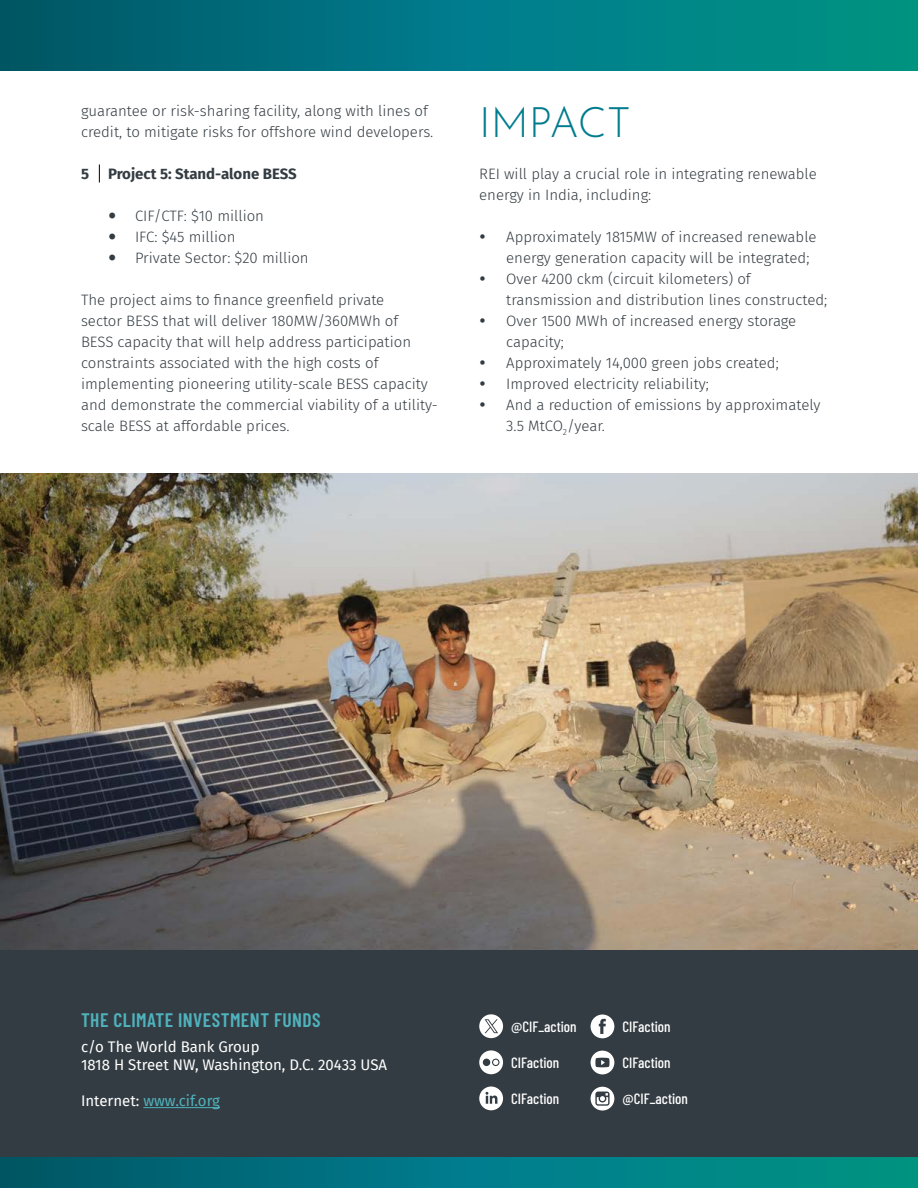
<style>
.page{position:relative;width:918px;height:1188px;background:#fff}
.page>*{position:absolute;margin:0;border:0;box-sizing:border-box;transform-origin:0 0}
.Heading_1{font:100 42px "Josefin Sans";color:#007c8e}
.Headline_paragraph{font:600 19.5px "Barlow Condensed";letter-spacing:.025em;color:#4fb2bc}
.Text{font:300 15px/21px "Fira Sans";color:#333c42}
.Disclaimer{font:15px "Fira Sans";color:#fff}
.t1{font:700 15px "Fira Sans";color:#333c42}
.Disclaimer-2{font:15px "Fira Sans";color:#4fb2bc}
.t2{font:500 14.85px "Barlow Condensed";color:#fff}
.s1{color:#fff}
</style>
<div class="page">
<svg style="left:0;top:0;width:918px;height:70px;background:#00777f"></svg>
<svg style="left:0;top:1157px;width:918px;height:31px;background:#00777f"></svg>
<div style="left:0;top:950px;width:918px;height:207px;background:#333c42"></div>
<hr style="left:143px;top:1107px;width:77px;height:1px;background:#4fb2bc">
<svg style="left:99px;top:164px;width:1px;height:18px"></svg>
<img style="left:0;top:473px;width:918px;height:477px">
<svg style="left:591px;top:1051px;width:23px;height:23px"></svg>
<svg style="left:591px;top:1015px;width:23px;height:23px"></svg>
<svg style="left:591px;top:1087px;width:23px;height:24px"></svg>
<svg style="left:479px;top:1087px;width:24px;height:23px"></svg>
<svg style="left:479px;top:1050px;width:24px;height:24px"></svg>
<svg style="left:479px;top:1014px;width:24px;height:24px"></svg>
<p class="Text" style="left:81px;top:100px;width:354px">guarantee or risk-sharing facility, along with lines of credit, to mitigate risks for offshore wind developers.</p>
<p class="t1" style="left:81px;top:161px;width:10px">5</p>
<p class="t1" style="left:108px;top:161px;width:190px">Project 5: Stand-alone BESS</p>
<p class="Text" style="left:135px;top:205px;width:131px">CIF/CTF: $10 million</p>
<p class="Text" style="left:135px;top:226px;width:102px">IFC: $45 million</p>
<p class="Text" style="left:135px;top:247px;width:175px">Private Sector: $20 million</p>
<p class="Text" style="left:81px;top:289px;width:359px">The project aims to finance greenfield private<br>sector BESS that will deliver 180MW/360MWh of<br>BESS capacity that will help address participation constraints associated with the high costs of implementing pioneering utility-scale BESS capacity and demonstrate the commercial viability of a utility&shy;scale BESS at affordable prices.</p>
<p class="Heading_1" style="left:479px;top:90px;width:153px">IMPACT</p>
<p class="Text" style="left:479px;top:163px;width:339px">REI will play a crucial role in integrating renewable energy in India, including:</p>
<p class="Text" style="left:506px;top:226px;width:312px">Approximately 1815MW of increased renewable energy generation capacity will be integrated;</p>
<p class="Text" style="left:506px;top:268px;width:323px">Over 4200 ckm (circuit kilometers) of transmission and distribution lines constructed;</p>
<p class="Text" style="left:506px;top:310px;width:292px">Over 1500 MWh of increased energy storage capacity;</p>
<p class="Text" style="left:506px;top:352px;width:274px">Approximately 14,000 green jobs created;</p>
<p class="Text" style="left:506px;top:373px;width:204px">Improved electricity reliability;</p>
<p class="Text" style="left:506px;top:394px;width:316px">And a reduction of emissions by approximately<br>3.5 MtCO<sub>2</sub>/year.</p>
<p class="Headline_paragraph" style="left:81px;top:1006px;width:241px">THE CLIMATE INVESTMENT FUNDS</p>
<p class="Disclaimer" style="left:81px;top:1036px;width:180px">c/o The World Bank Group</p>
<p class="Disclaimer" style="left:81px;top:1054px;width:308px">1818 H Street NW, Washington, D.C. 20433 USA</p>
<p class="Disclaimer-2" style="left:81px;top:1090px;width:141px"><span class="s1">Internet:</span> www.cif.org</p>
<p class="t2" style="left:511px;top:1016px;width:67px">@CIF_action</p>
<p class="t2" style="left:623px;top:1016px;width:50px">CIFaction</p>
<p class="t2" style="left:511px;top:1052px;width:50px">CIFaction</p>
<p class="t2" style="left:623px;top:1052px;width:50px">CIFaction</p>
<p class="t2" style="left:511px;top:1088px;width:50px">CIFaction</p>
<p class="t2" style="left:623px;top:1088px;width:67px">@CIF_action</p>
</div>
